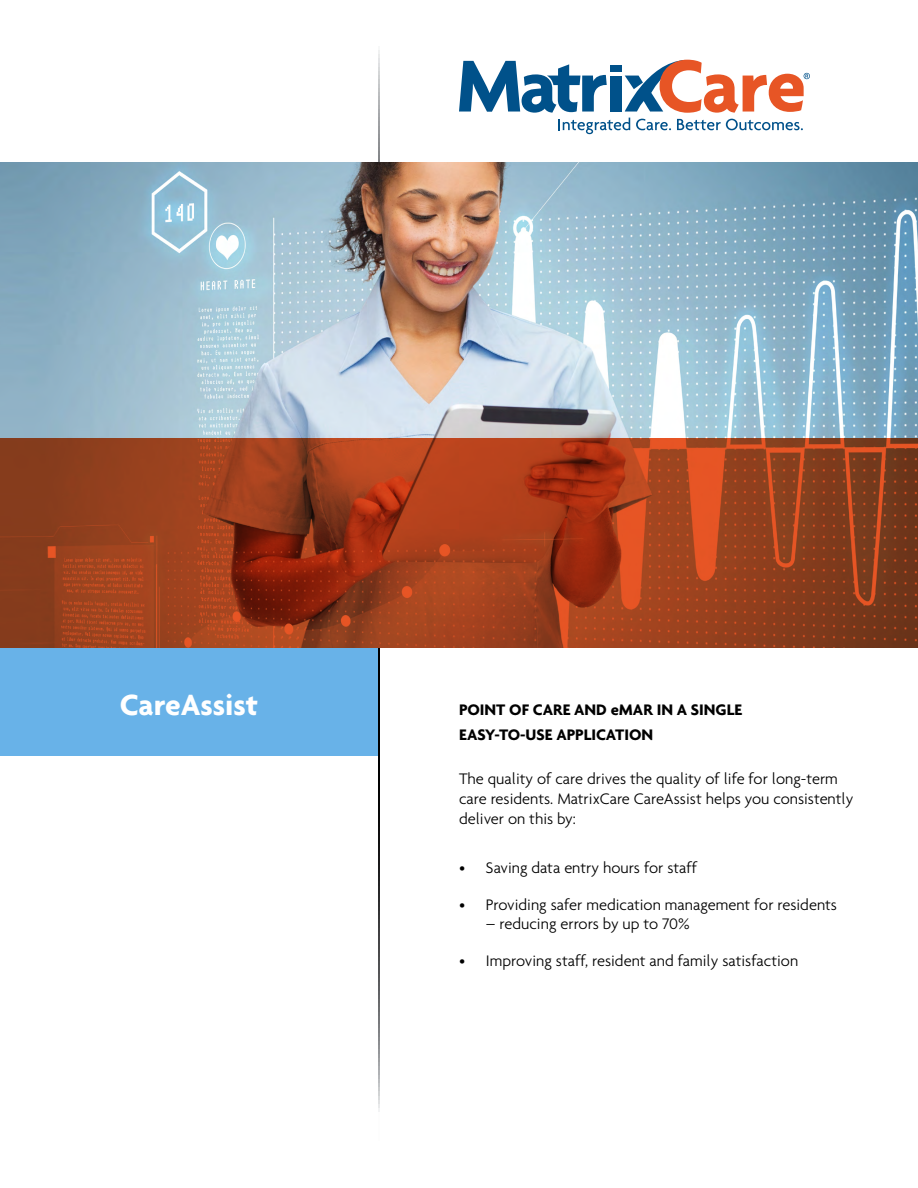
<style>
.page{position:relative;width:918px;height:1188px;background:#fff}
.page>*{position:absolute;margin:0;border:0;box-sizing:border-box;transform-origin:0 0}
.t1{font:700 31.5px "Agenda";color:#fff}
.t2{font:300 16.5px/19.8px "Agenda";color:#000}
.t3{font:700 16.5px/24.6px "Agenda";color:#000}
</style>
<div class="page">
<svg style="left:378px;top:50px;width:1px;height:1062px"></svg>
<img style="left:0;top:162px;width:918px;height:276px">
<svg style="left:0;top:438px;width:918px;height:210px"></svg>
<div style="left:0;top:648px;width:378px;height:108px;background:#68b2e8"></div>
<svg style="left:459px;top:60px;width:351px;height:74px"></svg>
<h1 class="t1" style="left:120px;top:685px;width:140px">CareAssist</h1>
<p class="t3" style="left:459px;top:697px;width:285px">POINT OF CARE AND eMAR IN A SINGLE<br>EASY-TO-USE APPLICATION</p>
<p class="t2" style="left:459px;top:769px;width:396px">The quality of care drives the quality of life for long-term care residents. MatrixCare CareAssist helps you consistently deliver on this by:</p>
<p class="t2" style="left:459px;top:857px;width:240px">• Saving data entry hours for staff</p>
<p class="t2" style="left:459px;top:894px;width:380px">• Providing safer medication management for residents</p>
<p class="t2" style="left:486px;top:914px;width:205px">– reducing errors by up to 70%</p>
<p class="t2" style="left:459px;top:950px;width:341px">• Improving staff, resident and family satisfaction</p>
</div>
